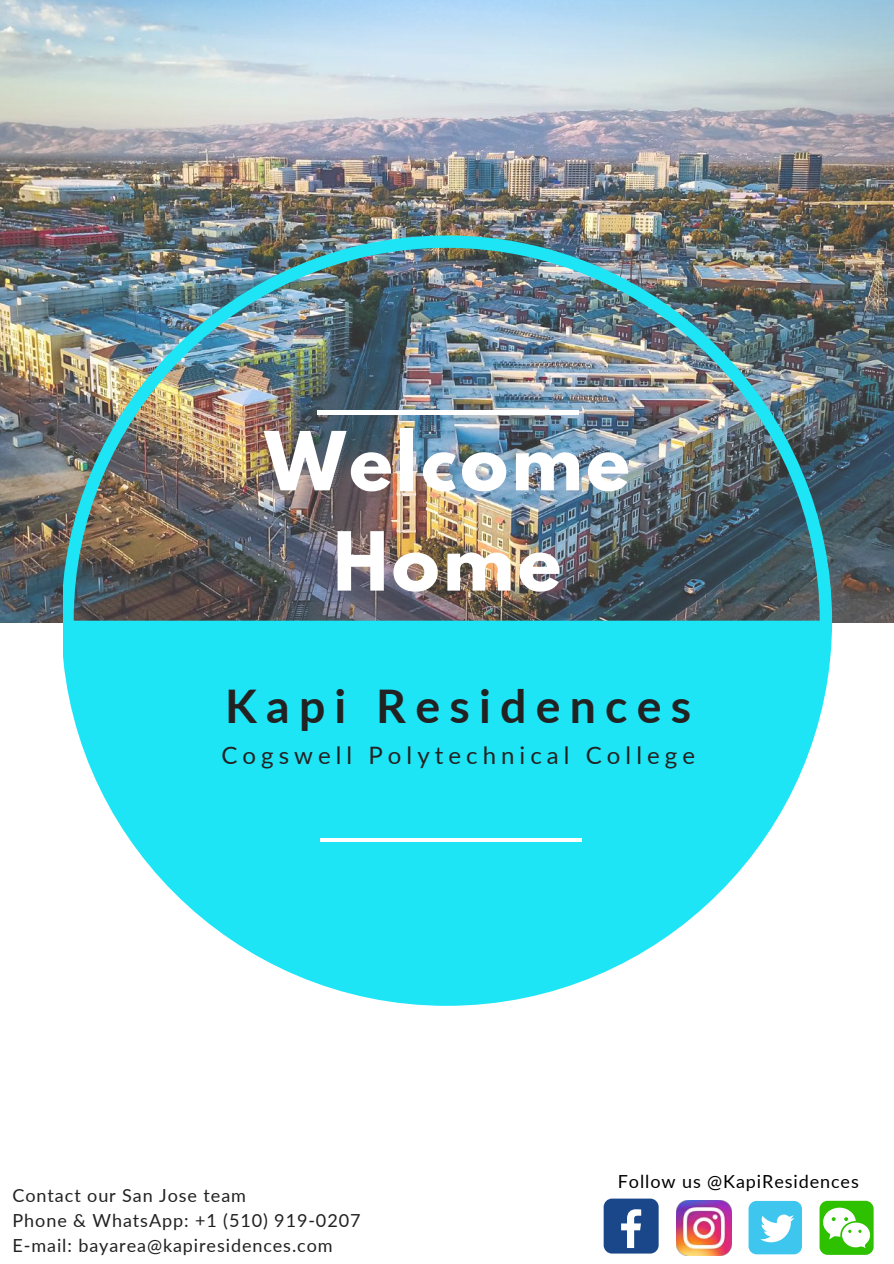
<style>
.page{position:relative;width:894px;height:1264px;background:#fff}
.page>*{position:absolute;margin:0;border:0;box-sizing:border-box;transform-origin:0 0}
.t1{font:700 72px/100.2px "League Spartan";letter-spacing:.05em;color:#fff;text-align:center}
.t2{font:700 46.35px "Lato";letter-spacing:.2em;color:#222}
.t3{font:24px "Lato";letter-spacing:.21em;color:#222}
.t4{font:18px/24.8px "Lato";letter-spacing:.05em;color:#222}
.t5{font:18px "Lato";letter-spacing:.05em;color:#000}
</style>
<div class="page">
<img style="left:0;top:0;width:893px;height:623px">
<img style="left:63px;top:235px;width:768px;height:770px">
<svg style="left:67px;top:620px;width:758px;height:379px;fill:#1de5f5"></svg>
<hr style="left:320px;top:838px;width:261px;height:3px;background:#fff">
<hr style="left:317px;top:411px;width:261px;height:3px;background:#fff">
<img style="left:676px;top:1200px;width:55px;height:55px">
<div style="left:748px;top:1200px;width:53px;height:54px;background:#3fc6ee;border-radius:8px"></div>
<svg style="left:760px;top:1214px;width:34px;height:28px"></svg>
<div style="left:819px;top:1200px;width:54px;height:54px;background:#2dc100;border-radius:8px"></div>
<svg style="left:823px;top:1207px;width:48px;height:41px"></svg>
<div style="left:603px;top:1198px;width:55px;height:55px;background:#1a4789;border-radius:8px"></div>
<svg style="left:621px;top:1209px;width:20px;height:38px"></svg>
<h1 class="t1" style="left:264px;top:420px;width:366px">Welcome<br>Home</h1>
<h2 class="t2" style="left:225px;top:677px;width:467px">Kapi Residences</h2>
<h3 class="t3" style="left:221px;top:740px;width:475px">Cogswell Polytechnical College</h3>
<p class="t4" style="left:13px;top:1182px;width:349px">Contact our San Jose team<br>Phone &amp; WhatsApp: +1 (510) 919-0207<br>E-mail: bayarea@kapiresidences.com</p>
<p class="t5" style="left:617px;top:1170px;width:242px">Follow us @KapiResidences</p>
</div>
